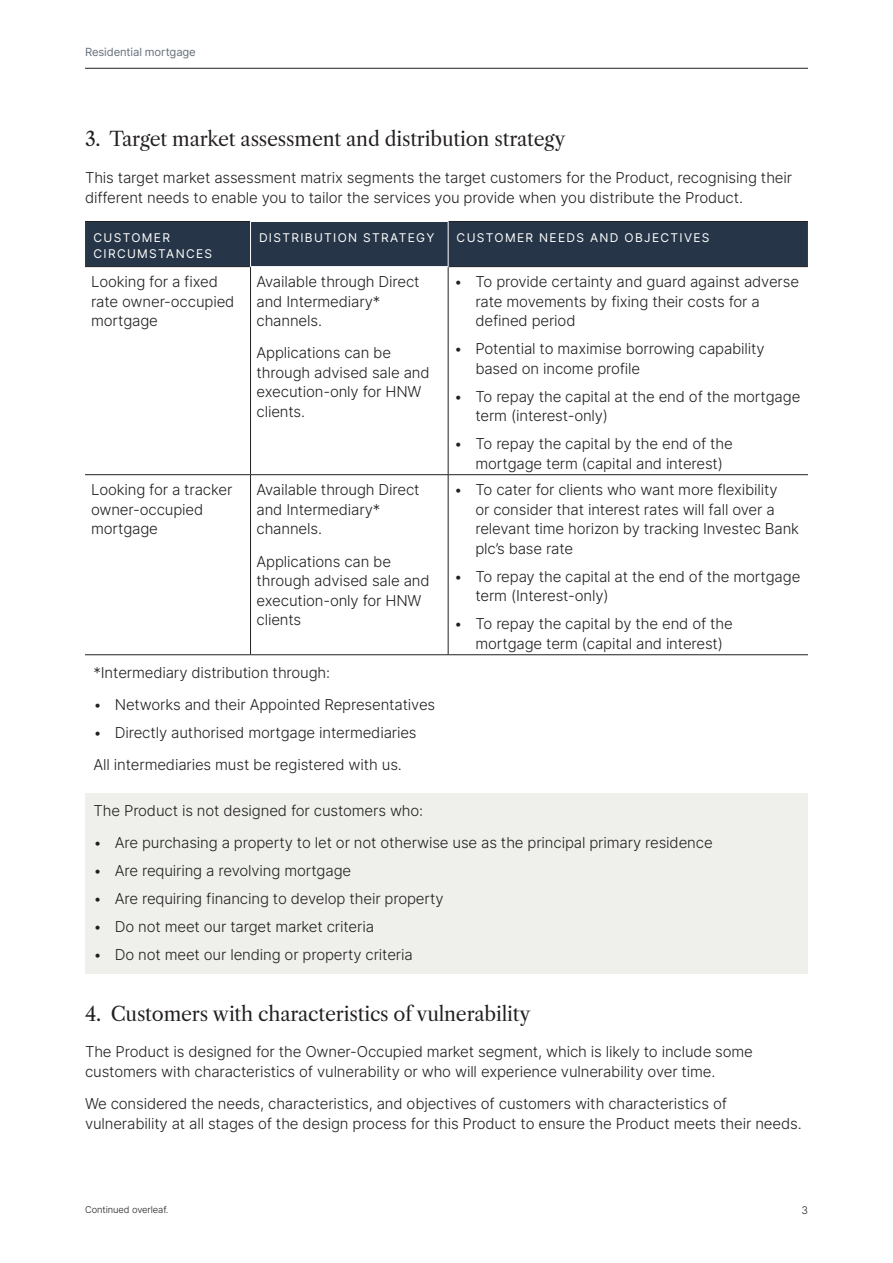
<style>
.page{position:relative;width:893px;height:1263px;background:#fff}
.page>*{position:absolute;margin:0;border:0;box-sizing:border-box;transform-origin:0 0}
.B_headings{font:19.5px "Libre Caslon Text";letter-spacing:-.01em;color:#231f20}
.body_copy{font:300 15px/19.5px "Inter";letter-spacing:-.01em;color:#231f20}
.Table_header{font:12px/16.5px "Inter";letter-spacing:.11em;color:#fff}
.t1{font:11.25px "Inter";letter-spacing:-.01em;color:#666f7b}
.t2{font:300 10.5px "Inter";color:#231f20}
.t3{font:300 9.3px "Inter";letter-spacing:-.01em;color:#231f20}
</style>
<div class="page">
<hr style="left:85px;top:68px;width:723px;height:1px;background:#231f20">
<div style="left:85px;top:222px;width:723px;height:44px;background:#263547"></div>
<div style="left:85px;top:793px;width:723px;height:180px;background:#eff0ec"></div>
<hr style="left:85px;top:221px;width:165px;height:1px;background:#231f20">
<hr style="left:448px;top:221px;width:360px;height:1px;background:#231f20">
<hr style="left:85px;top:266px;width:165px;height:1px;background:#231f20">
<hr style="left:250px;top:267px;width:1px;height:207px;background:#231f20">
<hr style="left:448px;top:266px;width:360px;height:1px;background:#231f20">
<hr style="left:448px;top:267px;width:1px;height:207px;background:#231f20">
<hr style="left:85px;top:474px;width:166px;height:1px;background:#231f20">
<hr style="left:251px;top:474px;width:197px;height:1px;background:#231f20">
<hr style="left:250px;top:475px;width:1px;height:179px;background:#231f20">
<hr style="left:448px;top:474px;width:360px;height:1px;background:#231f20">
<hr style="left:448px;top:475px;width:1px;height:179px;background:#231f20">
<hr style="left:85px;top:654px;width:166px;height:1px;background:#231f20">
<hr style="left:251px;top:654px;width:197px;height:1px;background:#231f20">
<hr style="left:448px;top:654px;width:360px;height:1px;background:#231f20">
<hr style="left:250px;top:222px;width:1px;height:44px;background:#fff">
<hr style="left:448px;top:222px;width:1px;height:44px;background:#fff">
<p class="t1" style="left:85px;top:43px;width:112px">Residential mortgage</p>
<p class="B_headings" style="left:85px;top:128px;width:482px">3. Target market assessment and distribution strategy</p>
<p class="body_copy" style="left:85px;top:167px;width:709px">This target market assessment matrix segments the target customers for the Product, recognising their different needs to enable you to tailor the services you provide when you distribute the Product.</p>
<p class="Table_header" style="left:94px;top:229px;width:120px">CUSTOMER<br>CIRCUMSTANCES</p>
<p class="Table_header" style="left:259px;top:229px;width:177px">DISTRIBUTION STRATEGY</p>
<p class="Table_header" style="left:457px;top:229px;width:254px">CUSTOMER NEEDS AND OBJECTIVES</p>
<p class="body_copy" style="left:91px;top:272px;width:145px">Looking for a fixed rate owner-occupied mortgage</p>
<p class="body_copy" style="left:257px;top:272px;width:165px">Available through Direct and Intermediary* channels.</p>
<p class="body_copy" style="left:257px;top:343px;width:175px">Applications can be through advised sale and execution-only for HNW clients.</p>
<p class="body_copy" style="left:475px;top:272px;width:325px;text-indent:-21px">• To provide certainty and guard against adverse rate movements by fixing their costs for a defined period</p>
<p class="body_copy" style="left:475px;top:339px;width:291px;text-indent:-21px">• Potential to maximise borrowing capability based on income profile</p>
<p class="body_copy" style="left:475px;top:386px;width:326px;text-indent:-21px">• To repay the capital at the end of the mortgage term (interest-only)</p>
<p class="body_copy" style="left:475px;top:434px;width:259px;text-indent:-21px">• To repay the capital by the end of the mortgage term (capital and interest)</p>
<p class="body_copy" style="left:91px;top:480px;width:143px">Looking for a tracker owner-occupied mortgage</p>
<p class="body_copy" style="left:257px;top:480px;width:165px">Available through Direct and Intermediary* channels.</p>
<p class="body_copy" style="left:257px;top:551px;width:175px">Applications can be through advised sale and execution-only for HNW clients</p>
<p class="body_copy" style="left:475px;top:480px;width:325px;text-indent:-21px">• To cater for clients who want more flexibility<br>or consider that interest rates will fall over a relevant time horizon by tracking Investec Bank plc’s base rate</p>
<p class="body_copy" style="left:475px;top:566px;width:326px;text-indent:-21px">• To repay the capital at the end of the mortgage term (Interest-only)</p>
<p class="body_copy" style="left:475px;top:614px;width:259px;text-indent:-21px">• To repay the capital by the end of the mortgage term (capital and interest)</p>
<p class="body_copy" style="left:94px;top:662px;width:238px">*Intermediary distribution through:</p>
<p class="body_copy" style="left:94px;top:694px;width:343px">• Networks and their Appointed Representatives</p>
<p class="body_copy" style="left:94px;top:722px;width:325px">• Directly authorised mortgage intermediaries</p>
<p class="body_copy" style="left:94px;top:755px;width:310px">All intermediaries must be registered with us.</p>
<p class="body_copy" style="left:94px;top:800px;width:331px">The Product is not designed for customers who:</p>
<p class="body_copy" style="left:94px;top:833px;width:621px">• Are purchasing a property to let or not otherwise use as the principal primary residence</p>
<p class="body_copy" style="left:94px;top:861px;width:259px">• Are requiring a revolving mortgage</p>
<p class="body_copy" style="left:94px;top:889px;width:352px">• Are requiring financing to develop their property</p>
<p class="body_copy" style="left:94px;top:917px;width:282px">• Do not meet our target market criteria</p>
<p class="body_copy" style="left:94px;top:945px;width:321px">• Do not meet our lending or property criteria</p>
<p class="B_headings" style="left:85px;top:1002px;width:447px">4. Customers with characteristics of vulnerability</p>
<p class="body_copy" style="left:85px;top:1042px;width:669px">The Product is designed for the Owner-Occupied market segment, which is likely to include some customers with characteristics of vulnerability or who will experience vulnerability over time.</p>
<p class="body_copy" style="left:85px;top:1094px;width:718px">We considered the needs, characteristics, and objectives of customers with characteristics of vulnerability at all stages of the design process for this Product to ensure the Product meets their needs.</p>
<p class="t3" style="left:85px;top:1202px;width:85px">Continued overleaf.</p>
<p class="t2" style="left:801px;top:1202px;width:8px">3</p>
</div>
